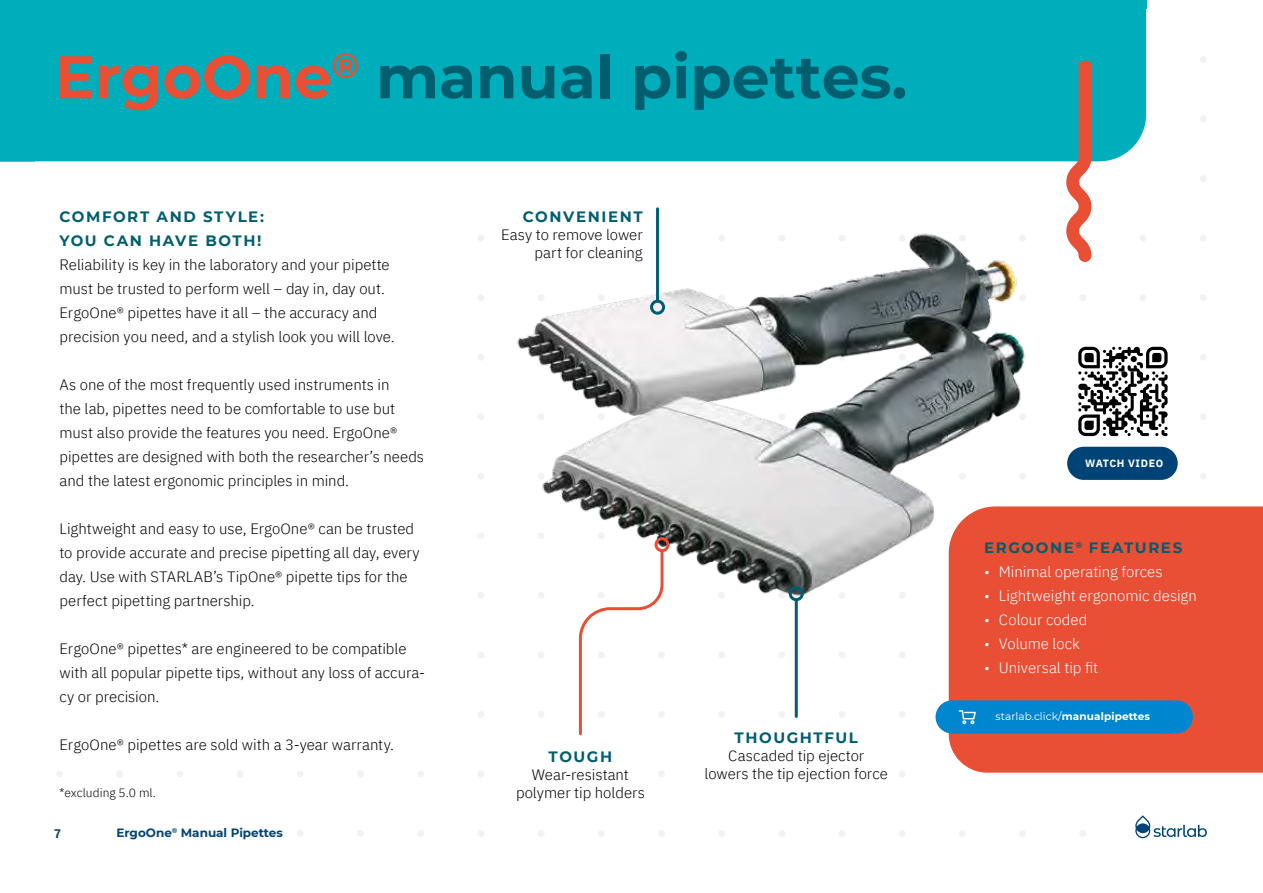
<style>
.page{position:relative;width:1263px;height:893px;background:#fff}
.page>*{position:absolute;margin:0;border:0;box-sizing:border-box;transform-origin:0 0}
.t1{font:700 60px "Montserrat";color:#005e6f}
.t2{font:300 15px/24px "IBM Plex Sans";color:#000}
.t3{font:300 15px "IBM Plex Sans";color:#fff}
.t4{font:700 15px "Montserrat";letter-spacing:.105em;color:#005e6f}
.t5{font:700 13.5px "Drive";color:#0f4475}
.t6{font:700 12px "Montserrat";color:#047}
.t7{font:300 12px "IBM Plex Sans";color:#000}
.t8{font:10.5px "Montserrat";letter-spacing:.01em;color:#fff}
.t9{font:700 10.5px "IBM Plex Sans";letter-spacing:.06em;color:#fff}
.s1{color:#e94f35}
.s2{font-family:"Montserrat";font-weight:700;color:#005e6f}
.s3{font-weight:700}
</style>
<div class="page">
<div style="left:0;top:0;width:1146px;height:161px;background:#00adba"></div>
<div style="left:116px;top:770px;width:7px;height:7px;background:#f2f2f2;border-radius:50%"></div>
<div style="left:176px;top:770px;width:7px;height:7px;background:#f2f2f2;border-radius:50%"></div>
<div style="left:237px;top:770px;width:6px;height:7px;background:#f2f2f2;border-radius:50%"></div>
<div style="left:297px;top:770px;width:7px;height:7px;background:#f2f2f2;border-radius:50%"></div>
<div style="left:297px;top:830px;width:7px;height:7px;background:#f2f2f2;border-radius:50%"></div>
<div style="left:357px;top:770px;width:7px;height:7px;background:#f2f2f2;border-radius:50%"></div>
<div style="left:357px;top:830px;width:7px;height:7px;background:#f2f2f2;border-radius:50%"></div>
<div style="left:417px;top:770px;width:7px;height:7px;background:#f2f2f2;border-radius:50%"></div>
<div style="left:417px;top:830px;width:7px;height:7px;background:#f2f2f2;border-radius:50%"></div>
<div style="left:477px;top:235px;width:7px;height:7px;background:#f2f2f2;border-radius:50%"></div>
<div style="left:477px;top:294px;width:7px;height:7px;background:#f2f2f2;border-radius:50%"></div>
<div style="left:477px;top:354px;width:7px;height:7px;background:#f2f2f2;border-radius:50%"></div>
<div style="left:477px;top:413px;width:7px;height:7px;background:#f2f2f2;border-radius:50%"></div>
<div style="left:477px;top:473px;width:7px;height:7px;background:#f2f2f2;border-radius:50%"></div>
<div style="left:477px;top:532px;width:7px;height:7px;background:#f2f2f2;border-radius:50%"></div>
<div style="left:477px;top:592px;width:7px;height:7px;background:#f2f2f2;border-radius:50%"></div>
<div style="left:477px;top:651px;width:7px;height:7px;background:#f2f2f2;border-radius:50%"></div>
<div style="left:477px;top:711px;width:7px;height:7px;background:#f2f2f2;border-radius:50%"></div>
<div style="left:477px;top:770px;width:7px;height:7px;background:#f2f2f2;border-radius:50%"></div>
<div style="left:477px;top:830px;width:7px;height:7px;background:#f2f2f2;border-radius:50%"></div>
<div style="left:538px;top:651px;width:6px;height:7px;background:#f2f2f2;border-radius:50%"></div>
<div style="left:538px;top:711px;width:6px;height:7px;background:#f2f2f2;border-radius:50%"></div>
<div style="left:538px;top:770px;width:6px;height:7px;background:#f2f2f2;border-radius:50%"></div>
<div style="left:538px;top:830px;width:6px;height:7px;background:#f2f2f2;border-radius:50%"></div>
<div style="left:598px;top:770px;width:7px;height:7px;background:#f2f2f2;border-radius:50%"></div>
<div style="left:598px;top:830px;width:7px;height:7px;background:#f2f2f2;border-radius:50%"></div>
<div style="left:658px;top:770px;width:7px;height:7px;background:#f2f2f2;border-radius:50%"></div>
<div style="left:658px;top:830px;width:7px;height:7px;background:#f2f2f2;border-radius:50%"></div>
<div style="left:718px;top:651px;width:7px;height:7px;background:#f2f2f2;border-radius:50%"></div>
<div style="left:718px;top:711px;width:7px;height:7px;background:#f2f2f2;border-radius:50%"></div>
<div style="left:718px;top:770px;width:7px;height:7px;background:#f2f2f2;border-radius:50%"></div>
<div style="left:718px;top:830px;width:7px;height:7px;background:#f2f2f2;border-radius:50%"></div>
<div style="left:778px;top:651px;width:7px;height:7px;background:#f2f2f2;border-radius:50%"></div>
<div style="left:778px;top:711px;width:7px;height:7px;background:#f2f2f2;border-radius:50%"></div>
<div style="left:778px;top:770px;width:7px;height:7px;background:#f2f2f2;border-radius:50%"></div>
<div style="left:778px;top:830px;width:7px;height:7px;background:#f2f2f2;border-radius:50%"></div>
<div style="left:839px;top:651px;width:6px;height:7px;background:#f2f2f2;border-radius:50%"></div>
<div style="left:839px;top:711px;width:6px;height:7px;background:#f2f2f2;border-radius:50%"></div>
<div style="left:839px;top:770px;width:6px;height:7px;background:#f2f2f2;border-radius:50%"></div>
<div style="left:839px;top:830px;width:6px;height:7px;background:#f2f2f2;border-radius:50%"></div>
<div style="left:899px;top:651px;width:7px;height:7px;background:#f2f2f2;border-radius:50%"></div>
<div style="left:899px;top:711px;width:7px;height:7px;background:#f2f2f2;border-radius:50%"></div>
<div style="left:899px;top:770px;width:7px;height:7px;background:#f2f2f2;border-radius:50%"></div>
<div style="left:899px;top:830px;width:7px;height:7px;background:#f2f2f2;border-radius:50%"></div>
<div style="left:959px;top:830px;width:7px;height:7px;background:#f2f2f2;border-radius:50%"></div>
<div style="left:1019px;top:830px;width:7px;height:7px;background:#f2f2f2;border-radius:50%"></div>
<div style="left:1079px;top:294px;width:7px;height:7px;background:#f2f2f2;border-radius:50%"></div>
<div style="left:1139px;top:235px;width:7px;height:7px;background:#f2f2f2;border-radius:50%"></div>
<div style="left:1139px;top:294px;width:7px;height:7px;background:#f2f2f2;border-radius:50%"></div>
<div style="left:1200px;top:56px;width:6px;height:7px;background:#f2f2f2;border-radius:50%"></div>
<svg style="left:1200px;top:116px;width:6px;height:6px"></svg>
<div style="left:1200px;top:235px;width:6px;height:7px;background:#f2f2f2;border-radius:50%"></div>
<div style="left:1200px;top:294px;width:6px;height:7px;background:#f2f2f2;border-radius:50%"></div>
<div style="left:1200px;top:354px;width:6px;height:7px;background:#f2f2f2;border-radius:50%"></div>
<div style="left:1200px;top:413px;width:6px;height:7px;background:#f2f2f2;border-radius:50%"></div>
<div style="left:1200px;top:473px;width:6px;height:7px;background:#f2f2f2;border-radius:50%"></div>
<div style="left:56px;top:770px;width:7px;height:7px;background:#f2f2f2;border-radius:50%"></div>
<div style="left:1200px;top:175px;width:6px;height:7px;background:#f2f2f2;border-radius:50%"></div>
<div style="left:1079px;top:830px;width:7px;height:7px;background:#f2f2f2;border-radius:50%"></div>
<div style="left:949px;top:506px;width:314px;height:267px;background:#e94f35"></div>
<svg style="left:1066px;top:61px;width:25px;height:201px"></svg>
<div style="left:935px;top:700px;width:258px;height:33px;background:#0086ce;border-radius:17px"></div>
<svg style="left:959px;top:710px;width:17px;height:14px"></svg>
<svg style="left:1135px;top:815px;width:72px;height:23px"></svg>
<img style="left:517px;top:232px;width:547px;height:395px">
<svg style="left:577px;top:548px;width:88px;height:188px"></svg>
<div style="left:654px;top:537px;width:15px;height:15px;border:3px solid #e94f35;border-radius:50%"></div>
<hr style="left:656px;top:209px;width:3px;height:92px;background:#005e6f">
<div style="left:650px;top:300px;width:15px;height:15px;border:3px solid #005e6f;border-radius:50%"></div>
<hr style="left:795px;top:600px;width:3px;height:116px;background:#005e6f">
<div style="left:789px;top:586px;width:15px;height:15px;border:3px solid #005e6f;border-radius:50%"></div>
<div style="left:1067px;top:447px;width:111px;height:33px;background:#047;border-radius:17px"></div>
<svg style="left:1078px;top:347px;width:89px;height:89px"></svg>
<p class="t1" style="left:54px;top:34px;width:854px"><span class="s1">ErgoOne</span><sup>®</sup> manual pipettes.</p>
<p class="t2" style="left:60px;top:203px;width:337px"><span class="s2">COMFORT AND STYLE:<br>YOU CAN HAVE BOTH!<br></span>Reliability is key in the laboratory and your pipette must be trusted to perform well – day in, day out.<br>ErgoOne® pipettes have it all – the accuracy and precision you need, and a stylish look you will love.</p>
<p class="t2" style="left:60px;top:371px;width:366px">As one of the most frequently used instruments in<br>the lab, pipettes need to be comfortable to use but must also provide the features you need. ErgoOne® pipettes are designed with both the researcher’s needs and the latest ergonomic principles in mind.</p>
<p class="t2" style="left:60px;top:515px;width:362px">Lightweight and easy to use, ErgoOne® can be trusted to provide accurate and precise pipetting all day, every day. Use with STARLAB’s TipOne® pipette tips for the perfect pipetting partnership.</p>
<p class="t2" style="left:60px;top:635px;width:367px">ErgoOne® pipettes* are engineered to be compatible with all popular pipette tips, without any loss of accura&shy;cy or precision.</p>
<p class="t2" style="left:60px;top:731px;width:336px">ErgoOne® pipettes are sold with a 3-year warranty.</p>
<p class="t2" style="left:501px;top:206px;width:143px;line-height:18px;text-align:right"><span class="s2">CONVENIENT<br></span>Easy to remove lower part for cleaning</p>
<p class="t2" style="left:532px;top:747px;width:99px;line-height:18px;text-align:center"><span class="s2">TOUGH<br></span>Wear-resistant</p>
<p class="t7" style="left:60px;top:783px;width:98px">*excluding 5.0 ml.</p>
<p class="t2" style="left:516px;top:780px;width:130px">polymer tip holders</p>
<p class="t6" style="left:59px;top:824px;width:9px">5</p>
<p class="t5" style="left:54px;top:825px;width:8px">7</p>
<p class="t6" style="left:117px;top:824px;width:168px">ErgoOne<sup>®</sup> Manual Pipettes</p>
<p class="t2" style="left:704px;top:727px;width:185px;line-height:18px;text-align:center"><span class="s2">THOUGHTFUL<br></span>Cascaded tip ejector lowers the tip ejection force</p>
<p class="t9" style="left:1085px;top:455px;width:80px">WATCH VIDEO</p>
<p class="t4" style="left:984px;top:537px;width:200px">ERGOONE<sup>®</sup> FEATURES</p>
<p class="t3" style="left:984px;top:561px;width:180px">• Minimal operating forces</p>
<p class="t3" style="left:984px;top:585px;width:214px">• Lightweight ergonomic design</p>
<p class="t3" style="left:984px;top:609px;width:105px">• Colour coded</p>
<p class="t3" style="left:984px;top:633px;width:97px">• Volume lock</p>
<p class="t3" style="left:984px;top:657px;width:116px">• Universal tip fit</p>
<p class="t8" style="left:995px;top:709px;width:156px">starlab.click/<span class="s3">manualpipettes</span></p>
</div>
